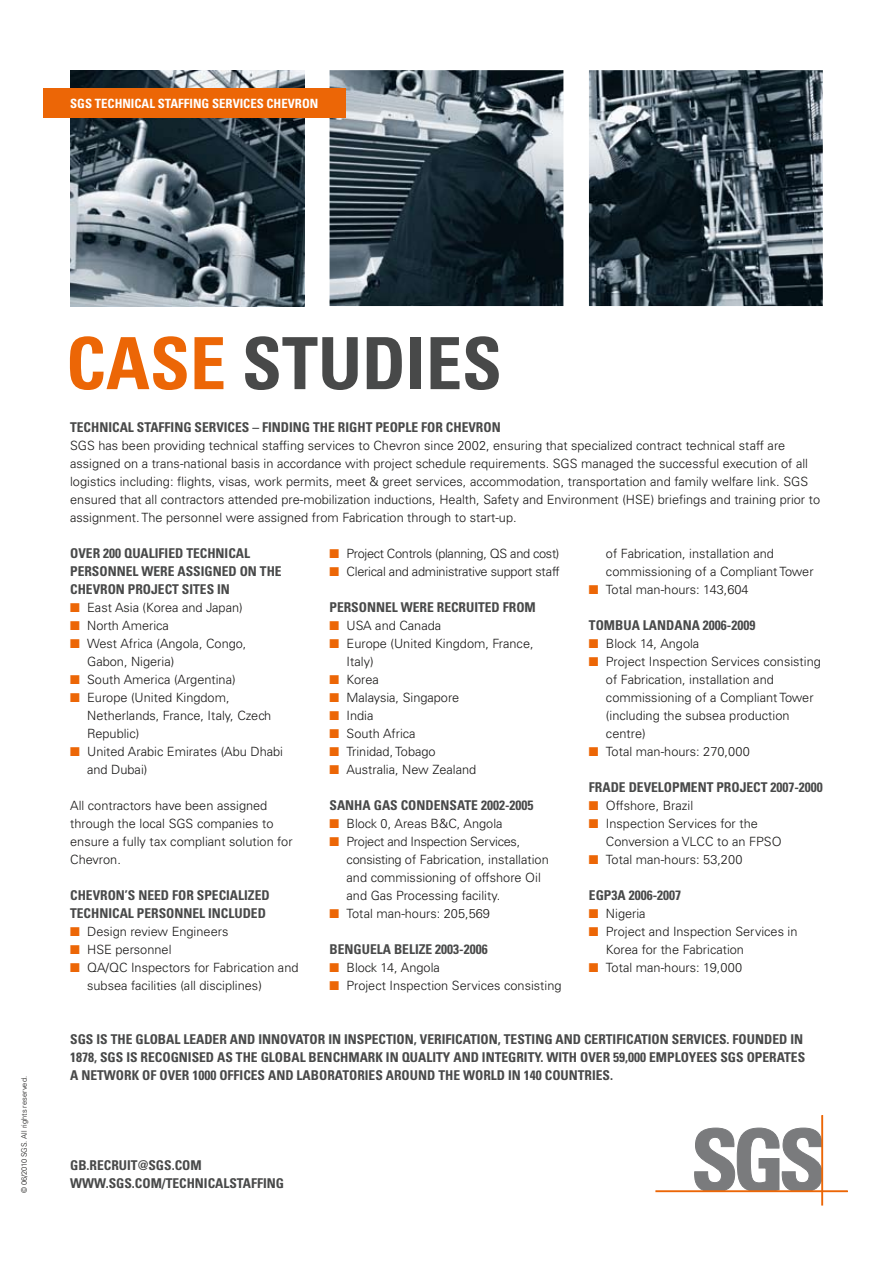
<style>
.page{position:relative;width:893px;height:1263px;background:#fff}
.page>*{position:absolute;margin:0;border:0;box-sizing:border-box;transform-origin:0 0}
.t1{font:700 condensed 72px "Univers LT Std";color:#484949}
.t2{font:700 condensed 13.5px/18px "Univers LT Std";color:#484949}
.t3{font:300 12.75px/18px "Univers LT Std";color:#191817}
.t4{font:300 12.75px "Univers LT Std";letter-spacing:-.02em;color:#191817}
.t5{font:300 12.75px "Univers LT Std";letter-spacing:-.025em;color:#191817}
.t6{font:700 condensed 12.75px "Univers LT Std";color:#fff}
.t7{font:300 7.5px "Univers LT Std";color:#191817}
.s1{color:#ec6606}
</style>
<div class="page">
<img style="left:70px;top:70px;width:234px;height:236px">
<img style="left:330px;top:70px;width:493px;height:236px">
<div style="left:43px;top:88px;width:302px;height:30px;background:#ec6606"></div>
<svg style="left:694px;top:1128px;width:128px;height:63px"></svg>
<div style="left:656px;top:1191px;width:191px;height:1px;border:1px solid #ec6606"></div>
<div style="left:822px;top:1115px;width:1px;height:90px;border:1px solid #ec6606"></div>
<p class="t6" style="left:70px;top:96px;width:227px">SGS TECHNICAL STAFFING SERVICES CHEVRON</p>
<p class="t7" style="left:20px;top:1193px;width:119px;rotate:-90deg">© 06/2010 SGS. All rights reserved.</p>
<h1 class="t1" style="left:66px;top:319px;width:438px"><span class="s1">CASE</span> STUDIES</h1>
<p class="t2" style="left:70px;top:418px;width:23px">TECHN</p>
<p class="t2" style="left:108px;top:418px;width:321px">ICAL STAFFING SERVICES – FINDING THE RIGHT PEOPLE FOR</p>
<p class="t2" style="left:446px;top:418px;width:32px">CHEVRON</p>
<p class="t3" style="left:70px;top:436px;width:751px">SGS has been providing technical staffing services to Chevron since 2002, ensuring that specialized contract technical staff are assigned on a trans-national basis in accordance with project schedule requirements. SGS managed the successful execution of all logistics including: flights, visas, work permits, meet &amp; greet services, accommodation, transportation and family welfare link. SGS ensured that all contractors attended pre-mobilization inductions, Health, Safety and Environment (HSE) briefings and training prior to assignment. The personnel were assigned from Fabrication through to start-up.</p>
<p class="t2" style="left:70px;top:544px;width:139px">OVER 200 QUALIFIED TECHN</p>
<p class="t2" style="left:225px;top:544px;width:26px">ICAL</p>
<p class="t2" style="left:70px;top:562px;width:39px">PERSONN</p>
<p class="t2" style="left:126px;top:562px;width:158px">EL WERE ASSIGNED ON THE</p>
<p class="t2" style="left:70px;top:580px;width:32px">CHEVRON</p>
<p class="t2" style="left:128px;top:580px;width:102px">PROJECT SITES IN</p>
<p class="t3" style="left:70px;top:598px;width:174px"><span class="s1">■</span> East Asia (Korea and Japan)</p>
<p class="t3" style="left:70px;top:616px;width:100px"><span class="s1">■</span> North America</p>
<p class="t3" style="left:87px;top:634px;width:161px;text-indent:-17px"><span class="s1">■</span> West Africa (Angola, Congo,<br>Gabon, Nigeria)</p>
<p class="t3" style="left:70px;top:671px;width:167px"><span class="s1">■</span> South America (Argentina)</p>
<p class="t3" style="left:87px;top:689px;width:186px;text-indent:-17px"><span class="s1">■</span> Europe (United Kingdom,<br>Netherlands, France, Italy, Czech<br>Republic)</p>
<p class="t3" style="left:87px;top:743px;width:197px;text-indent:-17px"><span class="s1">■</span> United Arabic Emirates (Abu Dhabi and Dubai)</p>
<p class="t3" style="left:70px;top:797px;width:224px">All contractors have been assigned through the local SGS companies to ensure a fully tax compliant solution for<br>Chevron.</p>
<p class="t2" style="left:70px;top:886px;width:32px">CHEVRON</p>
<p class="t2" style="left:125px;top:886px;width:56px">’S NEED FOR</p>
<p class="t2" style="left:197px;top:886px;width:74px">SPECIALIZED</p>
<p class="t2" style="left:70px;top:904px;width:23px">TECHN</p>
<p class="t2" style="left:108px;top:904px;width:67px">ICAL PERSONN</p>
<p class="t2" style="left:192px;top:904px;width:75px">EL INCLUDED</p>
<p class="t3" style="left:70px;top:922px;width:160px"><span class="s1">■</span> Design review Engineers</p>
<p class="t3" style="left:70px;top:940px;width:103px"><span class="s1">■</span> HSE personnel</p>
<p class="t3" style="left:87px;top:958px;width:213px;text-indent:-17px"><span class="s1">■</span> QA/QC Inspectors for Fabrication and subsea facilities (all disciplines)</p>
<p class="t5" style="left:330px;top:546px;width:231px"><span class="s1">■</span> Project Controls (planning, QS and cost)</p>
<p class="t4" style="left:330px;top:564px;width:232px"><span class="s1">■</span> Clerical and administrative support staff</p>
<p class="t2" style="left:330px;top:598px;width:39px">PERSONN</p>
<p class="t2" style="left:385px;top:598px;width:127px">EL WERE RECRUITED FROM</p>
<p class="t3" style="left:330px;top:616px;width:113px"><span class="s1">■</span> USA and Canada</p>
<p class="t3" style="left:347px;top:634px;width:189px;text-indent:-17px"><span class="s1">■</span> Europe (United Kingdom, France,<br>Italy)</p>
<p class="t3" style="left:330px;top:671px;width:51px"><span class="s1">■</span> Korea</p>
<p class="t3" style="left:330px;top:689px;width:131px"><span class="s1">■</span> Malaysia, Singapore</p>
<p class="t3" style="left:330px;top:707px;width:45px"><span class="s1">■</span> India</p>
<p class="t3" style="left:330px;top:725px;width:88px"><span class="s1">■</span> South Africa</p>
<p class="t3" style="left:330px;top:743px;width:108px"><span class="s1">■</span> Trinidad, Tobago</p>
<p class="t3" style="left:330px;top:761px;width:148px"><span class="s1">■</span> Australia, New Zealand</p>
<p class="t2" style="left:330px;top:796px;width:205px">SANHA GAS CON DENSATE 2002-2005</p>
<p class="t3" style="left:330px;top:814px;width:175px"><span class="s1">■</span> Block 0, Areas B&amp;C, Angola</p>
<p class="t3" style="left:347px;top:832px;width:204px;text-indent:-17px"><span class="s1">■</span> Project and Inspection Services, consisting of Fabrication, installation and commissioning of offshore Oil and Gas Processing facility.</p>
<p class="t3" style="left:330px;top:905px;width:162px"><span class="s1">■</span> Total man-hours: 205,569</p>
<p class="t2" style="left:330px;top:940px;width:160px">BENG UELA BELIZE 2003-2006</p>
<p class="t3" style="left:330px;top:958px;width:112px"><span class="s1">■</span> Block 14, Angola</p>
<p class="t3" style="left:330px;top:976px;width:233px"><span class="s1">■</span> Project Inspection Services consisting</p>
<p class="t3" style="left:606px;top:545px;width:209px">of Fabrication, installation and commissioning of a Compliant Tower</p>
<p class="t3" style="left:589px;top:581px;width:161px"><span class="s1">■</span> Total man-hours: 143,604</p>
<p class="t2" style="left:589px;top:616px;width:10px">TOMB</p>
<p class="t2" style="left:623px;top:616px;width:133px">UA LANDANA 2006-2009</p>
<p class="t3" style="left:589px;top:634px;width:112px"><span class="s1">■</span> Block 14, Angola</p>
<p class="t3" style="left:606px;top:652px;width:216px;text-indent:-17px"><span class="s1">■</span> Project Inspection Services consisting of Fabrication, installation and commissioning of a Compliant Tower (including the subsea production centre)</p>
<p class="t3" style="left:589px;top:743px;width:162px"><span class="s1">■</span> Total man-hours: 270,000</p>
<p class="t2" style="left:589px;top:778px;width:78px">FRADE DEVELOPM</p>
<p class="t2" style="left:691px;top:778px;width:133px">ENT PROJECT 2007-2000</p>
<p class="t3" style="left:589px;top:796px;width:106px"><span class="s1">■</span> Offshore, Brazil</p>
<p class="t3" style="left:606px;top:814px;width:177px;text-indent:-17px"><span class="s1">■</span> Inspection Services for the<br>Conversion a VLCC to an FPSO</p>
<p class="t3" style="left:589px;top:851px;width:155px"><span class="s1">■</span> Total man-hours: 53,200</p>
<p class="t2" style="left:589px;top:886px;width:94px">EGP3A 2006-2007</p>
<p class="t3" style="left:589px;top:904px;width:58px"><span class="s1">■</span> Nigeria</p>
<p class="t3" style="left:606px;top:922px;width:193px;text-indent:-17px"><span class="s1">■</span> Project and Inspection Services in<br>Korea for the Fabrication</p>
<p class="t3" style="left:589px;top:959px;width:155px"><span class="s1">■</span> Total man-hours: 19,000</p>
<p class="t2" style="left:70px;top:1030px;width:128px">SGS IS THE GLOBAL LEADE</p>
<p class="t2" style="left:219px;top:1030px;width:292px">R AND INNOVATOR IN INSPECTION, VERIFICATION, TESTI</p>
<p class="t2" style="left:535px;top:1030px;width:237px">NG AND CERTIFICATION SERVICES. FOUNDED</p>
<p class="t2" style="left:790px;top:1030px;width:14px">IN</p>
<p class="t2" style="left:70px;top:1048px;width:125px">1878, SGS IS RECOGNISED</p>
<p class="t2" style="left:217px;top:1048px;width:487px">AS THE GLOBAL BENCHMARK IN QUALITY AND INTEGRITY. WITH OVER 59,000 EMPLOYEES</p>
<p class="t2" style="left:720px;top:1048px;width:65px">SGS OPERATES</p>
<p class="t2" style="left:70px;top:1066px;width:544px">A NETWORK OF OVER 1000 OFFICES AND LABORATORIES AROUND THE WORLD IN 140 COUNTRIES.</p>
<p class="t2" style="left:70px;top:1156px;width:114px">GB.RECRUIT@SGS.COM<br>WWW.SGS.COM</p>
<p class="t2" style="left:162px;top:1174px;width:26px">/TECHN</p>
<p class="t2" style="left:204px;top:1174px;width:72px">ICALSTAFFING</p>
</div>
